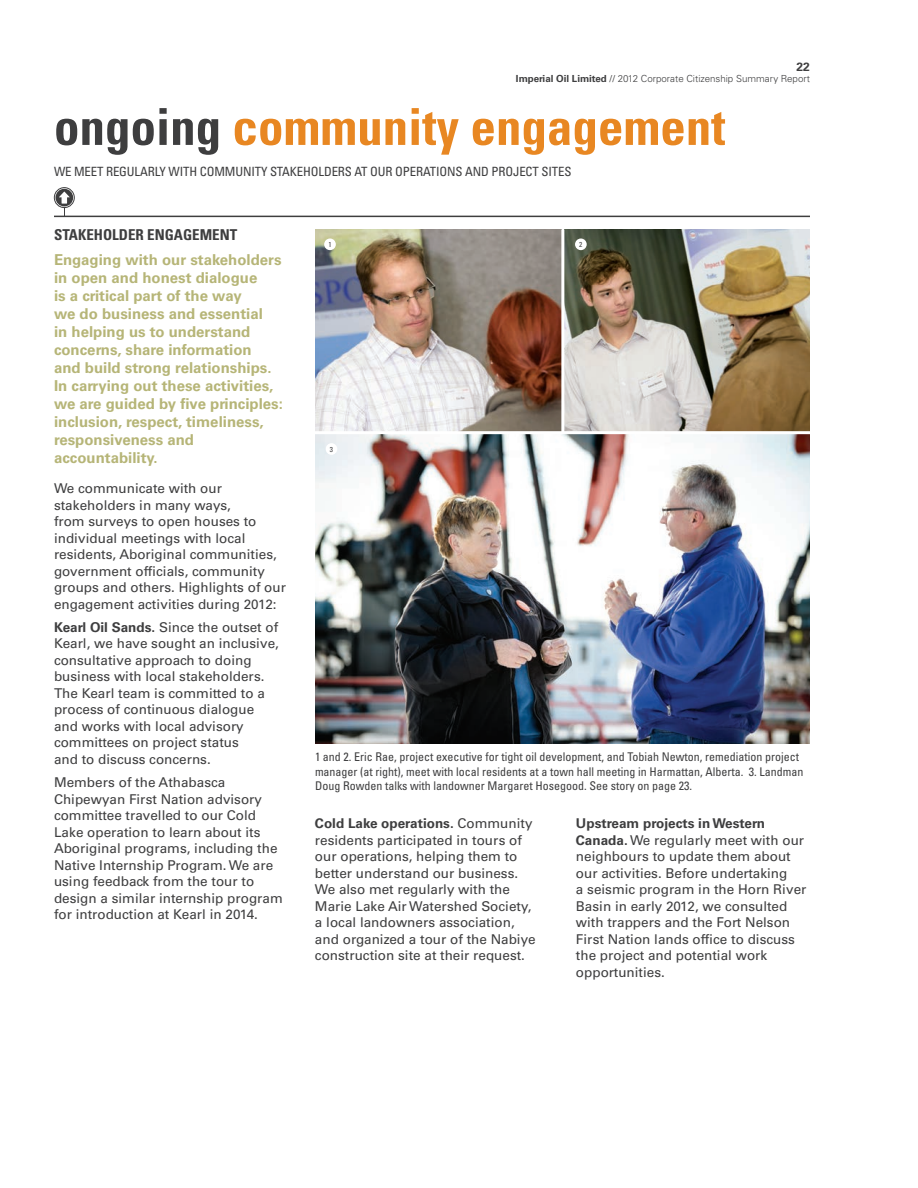
<style>
.page{position:relative;width:918px;height:1188px;background:#fff}
.page>*{position:absolute;margin:0;border:0;box-sizing:border-box;transform-origin:0 0}
.pull_out_large_text{font:700 condensed 51px "Univers LT Std";color:#e88722}
.intro_text{font:700 15px/18px "Univers LT Std";color:#b6b577}
.heading_1{font:700 condensed 15px "Univers LT Std";color:#3e3e3f}
.body_copy{font:13.5px/16.5px "Univers LT Std";color:#3e3e3f}
.pull_out_small_text{font:condensed 12.75px "Univers LT Std";letter-spacing:-.01em;color:#3e3e3f}
.photo_cutline{font:condensed 12px/14.4px "Univers LT Std";color:#3e3e3f}
.t1{font:700 12px "Univers LT Std";color:#3e3e3f}
.t2{font:300 9.75px "Univers LT Std";color:#3e3e3f}
.bullet_text{font:condensed 7.2px "Univers LT Std";color:#3e3e3f}
.s1{font-weight:700}
.s2{font-weight:400}
.s3{color:#3e3e3f}
</style>
<div class="page">
<div style="left:54px;top:187px;width:21px;height:21px;border:1px solid #3e3e3f;border-radius:50%"></div>
<img style="left:315px;top:434px;width:495px;height:310px">
<img style="left:315px;top:230px;width:246px;height:201px">
<img style="left:564px;top:230px;width:246px;height:201px">
<hr style="left:54px;top:216px;width:756px;height:1px;background:#3e3e3f">
<svg style="left:55px;top:189px;width:18px;height:27px"></svg>
<div style="left:324px;top:239px;width:12px;height:11px;background:#fff;border-radius:50%"></div>
<div style="left:575px;top:239px;width:12px;height:11px;background:#fff;border-radius:50%"></div>
<div style="left:326px;top:443px;width:11px;height:12px;background:#fff;border-radius:50%"></div>
<p class="t1" style="left:797px;top:59px;width:15px">22</p>
<p class="t2" style="left:516px;top:73px;width:296px"><span class="s1">Imperial Oil Limited</span> <span class="s2">//</span> 2012 Corporate Citizenship Summary Report</p>
<p class="pull_out_large_text" style="left:54px;top:96px;width:673px"><span class="s3">ongoing</span> community engagement</p>
<p class="pull_out_small_text" style="left:54px;top:164px;width:519px">WE MEET REGULARLY WITH COMMUNITY STAKEHOLDERS AT OUR OPERATIONS AND PROJECT SITES</p>
<p class="heading_1" style="left:54px;top:226px;width:185px">STAKEHOLDER ENGAGEMENT</p>
<p class="intro_text" style="left:54px;top:251px;width:230px">Engaging with our stakeholders in open and honest dialogue<br>is a critical part of the way<br>we do business and essential<br>in helping us to understand concerns, share information<br>and build strong relationships.<br>In carrying out these activities, we are guided by five principles: inclusion, respect, timeliness, responsiveness and accountability.</p>
<p class="body_copy" style="left:54px;top:480px;width:234px">We communicate with our stakeholders in many ways,<br>from surveys to open houses to individual meetings with local residents, Aboriginal communities, government officials, community groups and others. Highlights of our engagement activities during 2012:</p>
<p class="body_copy" style="left:54px;top:619px;width:227px"><span class="s1">Kearl Oil Sands.</span> Since the outset of<br>Kearl, we have sought an inclusive, consultative approach to doing business with local stakeholders.<br>The Kearl team is committed to a process of continuous dialogue and works with local advisory committees on project status<br>and to discuss concerns.</p>
<p class="body_copy" style="left:54px;top:774px;width:230px">Members of the Athabasca<br>Chipewyan First Nation advisory committee travelled to our Cold<br>Lake operation to learn about its<br>Aboriginal programs, including the<br>Native Internship Program. We are using feedback from the tour to design a similar internship program for introduction at Kearl in 2014.</p>
<p class="bullet_text" style="left:328px;top:240px;width:5px">1</p>
<p class="bullet_text" style="left:579px;top:240px;width:5px">2</p>
<p class="bullet_text" style="left:330px;top:445px;width:5px">3</p>
<p class="photo_cutline" style="left:315px;top:750px;width:490px">1 and 2. Eric Rae, project executive for tight oil development, and Tobiah Newton, remediation project manager (at right), meet with local residents at a town hall meeting in Harmattan, Alberta. 3. Landman<br>Doug Rowden talks with landowner Margaret Hosegood. See story on page 23.</p>
<p class="body_copy" style="left:315px;top:815px;width:222px"><span class="s1">Cold Lake operations.</span> Community residents participated in tours of our operations, helping them to better understand our business.<br>We also met regularly with the Marie Lake Air Watershed Society, a local landowners association, and organized a tour of the Nabiye construction site at their request.</p>
<p class="body_copy" style="left:576px;top:815px;width:232px"><span class="s1">Upstream projects in Western<br>Canada.</span> We regularly meet with our neighbours to update them about our activities. Before undertaking<br>a seismic program in the Horn River<br>Basin in early 2012, we consulted with trappers and the Fort Nelson<br>First Nation lands office to discuss the project and potential work opportunities.</p>
</div>
